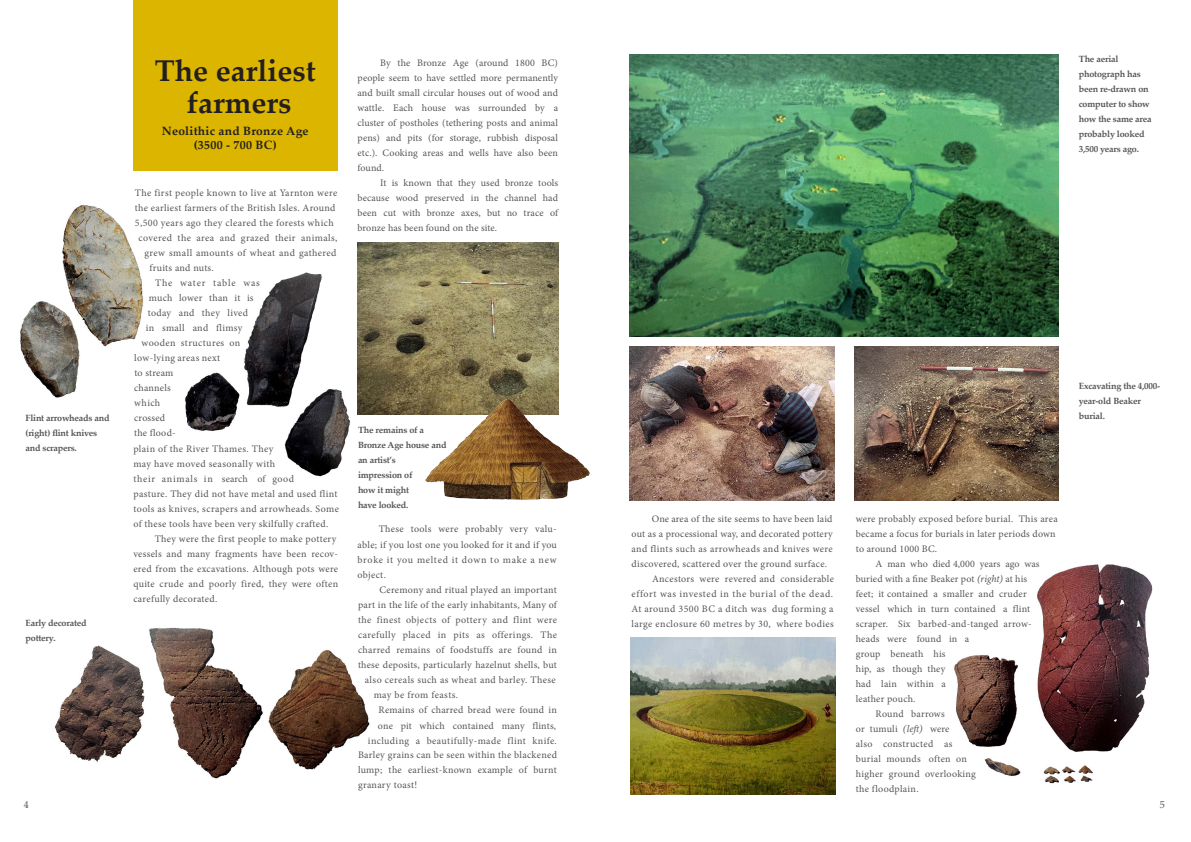
<style>
.page{position:relative;width:1191px;height:842px;background:#fff}
.page>*{position:absolute;margin:0;border:0;box-sizing:border-box;transform-origin:0 0}
.t1{font:700 30px "Palatino Linotype";color:#231f20}
.t2{font:700 12px "Palatino Linotype";letter-spacing:.02em;color:#231f20}
.t3{font:10px/15px "Minion Pro";letter-spacing:.025em;color:#545557}
.t4{font:10px "Minion Pro";letter-spacing:.005em;color:#545557}
.t5{font:10px "Minion Pro";letter-spacing:.06em;color:#545557}
.t6{font:10px "Minion Pro";letter-spacing:.065em;color:#545557}
.t7{font:10px "Minion Pro";letter-spacing:.08em;color:#545557}
.t8{font:10px "Palatino Linotype";color:#545557}
.t9{font:700 9px "Palatino Linotype";letter-spacing:-.02em;color:#545557}
.s1{font-family:"Minion Variable Concept";font-style:italic}
</style>
<div class="page">
<img style="left:954px;top:564px;width:198px;height:220px">
<img style="left:54px;top:627px;width:316px;height:152px">
<img style="left:185px;top:272px;width:165px;height:205px">
<img style="left:20px;top:205px;width:124px;height:193px">
<div style="left:133px;top:0;width:204px;height:171px;background:#dbb500"></div>
<img style="left:357px;top:243px;width:201px;height:171px">
<img style="left:479px;top:399px;width:29px;height:26px">
<img style="left:629px;top:55px;width:430px;height:282px">
<img style="left:629px;top:346px;width:205px;height:154px">
<img style="left:854px;top:346px;width:205px;height:154px">
<img style="left:630px;top:638px;width:205px;height:157px">
<p class="t9" style="left:26px;top:412px;width:86px">Flint arrowheads and</p>
<p class="t9" style="left:26px;top:427px;width:73px">(right) flint knives</p>
<p class="t9" style="left:26px;top:442px;width:53px">and scrapers.</p>
<p class="t9" style="left:26px;top:616px;width:63px">Early decorated</p>
<p class="t9" style="left:26px;top:631px;width:32px">pottery.</p>
<p class="t1" style="left:155px;top:49px;width:162px">The earliest</p>
<p class="t1" style="left:187px;top:81px;width:106px">farmers</p>
<p class="t2" style="left:162px;top:122px;width:148px">Neolithic and Bronze Age</p>
<p class="t2" style="left:194px;top:137px;width:84px">(3500 - 700 BC)</p>
<p class="t3" style="left:135px;top:185px;width:204px">The first people known to live at Yarnton were</p>
<p class="t3" style="left:135px;top:200px;width:202px">the earliest farmers of the British Isles. Around</p>
<p class="t3" style="left:135px;top:215px;width:200px">5,500 years ago they cleared the forests which</p>
<p class="t3" style="left:138px;top:230px;width:200px">covered the area and grazed their animals,</p>
<p class="t3" style="left:144px;top:245px;width:194px">grew small amounts of wheat and gathered</p>
<p class="t3" style="left:150px;top:260px;width:66px">fruits and nuts.</p>
<p class="t7" style="left:155px;top:276px;width:106px">The water table was</p>
<p class="t3" style="left:149px;top:290px;width:106px">much lower than it is</p>
<p class="t3" style="left:148px;top:306px;width:102px">today and they lived</p>
<p class="t3" style="left:146px;top:321px;width:98px">in small and flimsy</p>
<p class="t3" style="left:141px;top:336px;width:100px">wooden structures on</p>
<p class="t3" style="left:134px;top:350px;width:88px">low-lying areas next</p>
<p class="t3" style="left:134px;top:365px;width:41px">to stream</p>
<p class="t3" style="left:134px;top:381px;width:38px">channels</p>
<p class="t3" style="left:134px;top:396px;width:28px">which</p>
<p class="t3" style="left:134px;top:410px;width:33px">crossed</p>
<p class="t3" style="left:134px;top:426px;width:43px">the flood-</p>
<p class="t3" style="left:133px;top:441px;width:142px">plain of the River Thames. They</p>
<p class="t3" style="left:133px;top:456px;width:143px">may have moved seasonally with</p>
<p class="t6" style="left:133px;top:472px;width:162px">their animals in search of good</p>
<p class="t3" style="left:133px;top:486px;width:206px">pasture. They did not have metal and used flint</p>
<p class="t3" style="left:133px;top:501px;width:207px">tools as knives, scrapers and arrowheads. Some</p>
<p class="t3" style="left:133px;top:516px;width:196px">of these tools have been very skilfully crafted.</p>
<p class="t3" style="left:155px;top:532px;width:183px">They were the first people to make pottery</p>
<p class="t3" style="left:133px;top:547px;width:206px">vessels and many fragments have been recov-</p>
<p class="t3" style="left:133px;top:562px;width:206px">ered from the excavations. Although pots were</p>
<p class="t3" style="left:133px;top:577px;width:206px">quite crude and poorly fired, they were often</p>
<p class="t3" style="left:133px;top:592px;width:85px">carefully decorated.</p>
<p class="t4" style="left:380px;top:56px;width:179px">By the Bronze Age (around 1800 BC)</p>
<p class="t3" style="left:357px;top:70px;width:202px">people seem to have settled more permanently</p>
<p class="t4" style="left:357px;top:86px;width:202px">and built small circular houses out of wood and</p>
<p class="t3" style="left:357px;top:100px;width:202px">wattle. Each house was surrounded by a</p>
<p class="t3" style="left:357px;top:115px;width:202px">cluster of postholes (tethering posts and animal</p>
<p class="t4" style="left:357px;top:131px;width:202px">pens) and pits (for storage, rubbish disposal</p>
<p class="t4" style="left:357px;top:146px;width:202px">etc.). Cooking areas and wells have also been</p>
<p class="t3" style="left:357px;top:160px;width:28px">found.</p>
<p class="t4" style="left:380px;top:176px;width:179px">It is known that they used bronze tools</p>
<p class="t3" style="left:357px;top:190px;width:202px">because wood preserved in the channel had</p>
<p class="t3" style="left:357px;top:205px;width:202px">been cut with bronze axes, but no trace of</p>
<p class="t4" style="left:357px;top:221px;width:141px">bronze has been found on the site.</p>
<p class="t9" style="left:358px;top:423px;width:68px">The remains of a</p>
<p class="t9" style="left:358px;top:438px;width:90px">Bronze Age house and</p>
<p class="t9" style="left:358px;top:453px;width:39px">an artist’s</p>
<p class="t9" style="left:358px;top:468px;width:56px">impression of</p>
<p class="t9" style="left:358px;top:483px;width:53px">how it might</p>
<p class="t9" style="left:358px;top:498px;width:52px">have looked.</p>
<p class="t3" style="left:379px;top:521px;width:179px">These tools were probably very valu-</p>
<p class="t3" style="left:357px;top:537px;width:201px">able; if you lost one you looked for it and if you broke it you melted it down to make a new</p>
<p class="t3" style="left:357px;top:567px;width:30px">object.</p>
<p class="t3" style="left:379px;top:582px;width:179px">Ceremony and ritual played an important</p>
<p class="t3" style="left:358px;top:597px;width:200px">part in the life of the early inhabitants, Many of</p>
<p class="t3" style="left:358px;top:612px;width:200px">the finest objects of pottery and flint were</p>
<p class="t3" style="left:358px;top:627px;width:200px">carefully placed in pits as offerings. The</p>
<p class="t3" style="left:358px;top:642px;width:200px">charred remains of foodstuffs are found in</p>
<p class="t3" style="left:358px;top:657px;width:200px">these deposits, particularly hazelnut shells, but</p>
<p class="t3" style="left:365px;top:673px;width:192px">also cereals such as wheat and barley. These</p>
<p class="t3" style="left:378px;top:702px;width:180px">Remains of charred bread were found in</p>
<p class="t3" style="left:378px;top:718px;width:180px">one pit which contained many flints,</p>
<p class="t3" style="left:368px;top:733px;width:190px">including a beautifully-made flint knife.</p>
<p class="t3" style="left:374px;top:688px;width:86px">may be from feasts.</p>
<p class="t3" style="left:358px;top:748px;width:200px">Barley grains can be seen within the blackened</p>
<p class="t3" style="left:358px;top:763px;width:200px">lump; the earliest-known example of burnt</p>
<p class="t3" style="left:358px;top:778px;width:61px">granary toast!</p>
<p class="t9" style="left:1078px;top:52px;width:41px">The aerial</p>
<p class="t9" style="left:1078px;top:67px;width:63px">photograph has</p>
<p class="t9" style="left:1078px;top:82px;width:71px">been re-drawn on</p>
<p class="t9" style="left:1078px;top:97px;width:72px">computer to show</p>
<p class="t9" style="left:1078px;top:112px;width:74px">how the same area</p>
<p class="t9" style="left:1078px;top:127px;width:67px">probably looked</p>
<p class="t9" style="left:1078px;top:142px;width:62px">3,500 years ago.</p>
<p class="t9" style="left:1078px;top:380px;width:83px">Excavating the 4,000-</p>
<p class="t9" style="left:1078px;top:395px;width:64px">year-old Beaker</p>
<p class="t9" style="left:1078px;top:410px;width:28px">burial.</p>
<p class="t3" style="left:652px;top:511px;width:182px">One area of the site seems to have been laid</p>
<p class="t3" style="left:631px;top:526px;width:203px">out as a processional way, and decorated pottery</p>
<p class="t3" style="left:631px;top:541px;width:203px">and flints such as arrowheads and knives were</p>
<p class="t3" style="left:631px;top:556px;width:197px">discovered, scattered over the ground surface.</p>
<p class="t3" style="left:652px;top:571px;width:183px">Ancestors were revered and considerable</p>
<p class="t5" style="left:631px;top:587px;width:203px">effort was invested in the burial of the dead.</p>
<p class="t3" style="left:631px;top:601px;width:203px">At around 3500 BC a ditch was dug forming a</p>
<p class="t3" style="left:631px;top:616px;width:204px">large enclosure 60 metres by 30, where bodies</p>
<p class="t3" style="left:855px;top:511px;width:203px">were probably exposed before burial. This area</p>
<p class="t3" style="left:855px;top:526px;width:201px">became a focus for burials in later periods down</p>
<p class="t3" style="left:855px;top:541px;width:83px">to around 1000 BC.</p>
<p class="t4" style="left:875px;top:557px;width:165px">A man who died 4,000 years ago was</p>
<p class="t3" style="left:855px;top:571px;width:173px">buried with a fine Beaker pot <span class="s1">(right)</span> at his</p>
<p class="t3" style="left:855px;top:586px;width:172px">feet; it contained a smaller and cruder</p>
<p class="t3" style="left:855px;top:601px;width:176px">vessel which in turn contained a flint</p>
<p class="t3" style="left:855px;top:616px;width:177px">scraper. Six barbed-and-tanged arrow-</p>
<p class="t3" style="left:855px;top:631px;width:115px">heads were found in a</p>
<p class="t3" style="left:855px;top:646px;width:91px">group beneath his</p>
<p class="t3" style="left:855px;top:661px;width:91px">hip, as though they</p>
<p class="t3" style="left:855px;top:676px;width:92px">had lain within a</p>
<p class="t3" style="left:855px;top:691px;width:61px">leather pouch.</p>
<p class="t3" style="left:875px;top:706px;width:71px">Round barrows</p>
<p class="t3" style="left:855px;top:721px;width:95px">or tumuli <span class="s1">(left)</span> were</p>
<p class="t3" style="left:855px;top:736px;width:98px">also constructed as</p>
<p class="t3" style="left:855px;top:751px;width:113px">burial mounds often on</p>
<p class="t3" style="left:855px;top:766px;width:122px">higher ground overlooking</p>
<p class="t3" style="left:855px;top:781px;width:64px">the floodplain.</p>
<p class="t8" style="left:24px;top:797px;width:6px">4</p>
<p class="t8" style="left:1159px;top:797px;width:6px">5</p>
</div>
